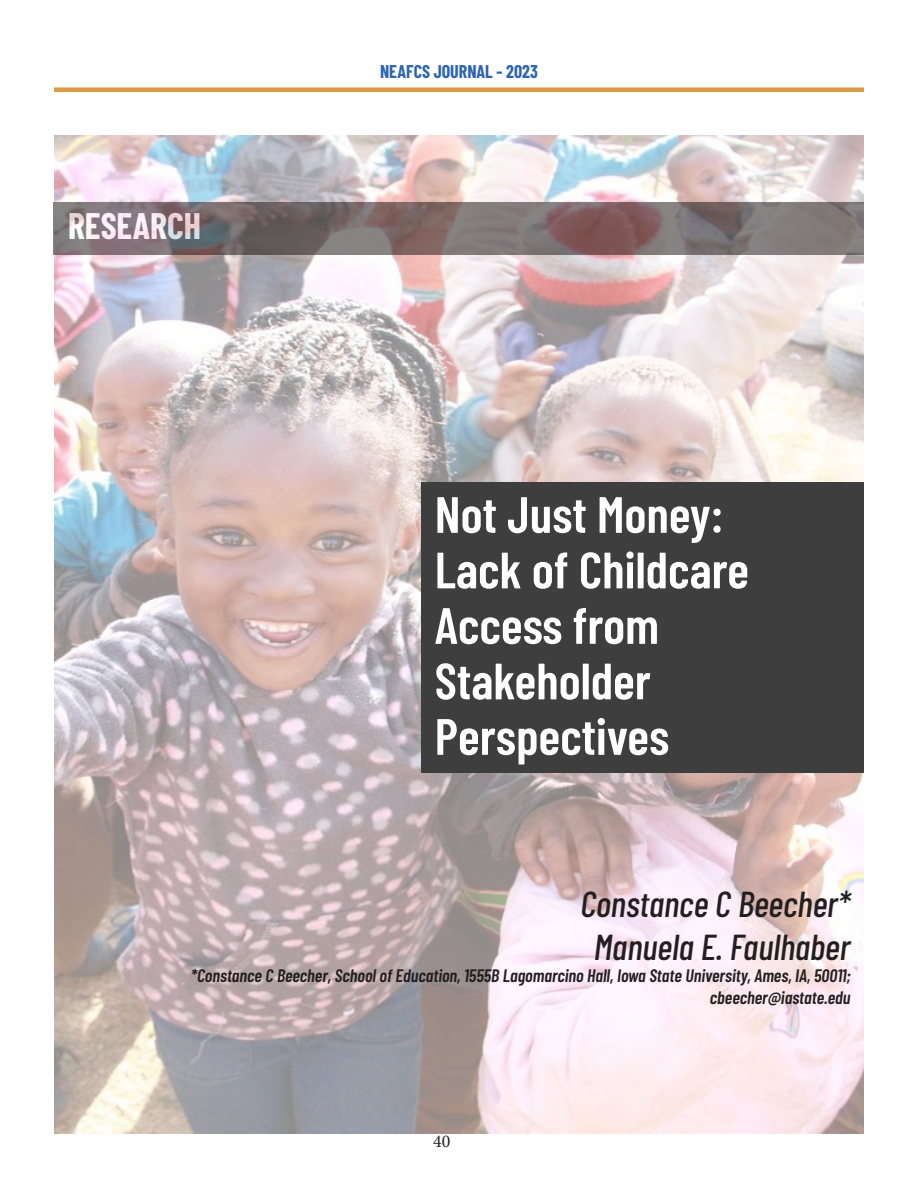
<style>
.page{position:relative;width:918px;height:1188px;background:#fff}
.page>*{position:absolute;margin:0;border:0;box-sizing:border-box;transform-origin:0 0}
.t1{font:600 51px/55.5px "Barlow Condensed";color:#fff}
.t2{font:italic 500 36px "Barlow Condensed";color:#231f20}
.t3{font:700 36px "Barlow Condensed";color:#fff}
.t4{font:italic 600 18px "Barlow Condensed";color:#231f20}
.t5{font:700 18px "Barlow Condensed";color:#2e65b1}
.t6{font:18px "Minion Pro";color:#231f20}
</style>
<div class="page">
<div style="left:54px;top:87px;width:810px;height:5px;background:#de9a46"></div>
<img style="left:54px;top:135px;width:810px;height:999px">
<svg style="left:54px;top:202px;width:810px;height:53px"></svg>
<div style="left:421px;top:482px;width:443px;height:291px;background:#3e3e3f"></div>
<h2 class="t3" style="left:68px;top:200px;width:135px">RESEARCH</h2>
<p class="t5" style="left:380px;top:59px;width:159px">NEAFCS JOURNAL - 2023</p>
<p class="t1" style="left:435px;top:483px;width:290px">Not Just Money:</p>
<p class="t1" style="left:435px;top:539px;width:316px">Lack of Childcare<br>Access from<br>Stakeholder<br>Perspectives</p>
<p class="t2" style="left:581px;top:879px;width:271px">Constance C Beecher*</p>
<p class="t2" style="left:594px;top:922px;width:258px">Manuela E. Faulhaber</p>
<p class="t4" style="left:191px;top:963px;width:661px">*Constance C Beecher, School of Education, 1555B Lagomarcino Hall, Iowa State University, Ames, IA, 50011;</p>
<p class="t4" style="left:710px;top:984px;width:142px">cbeecher@iastate.edu</p>
<p class="t6" style="left:433px;top:1129px;width:19px">40</p>
</div>
